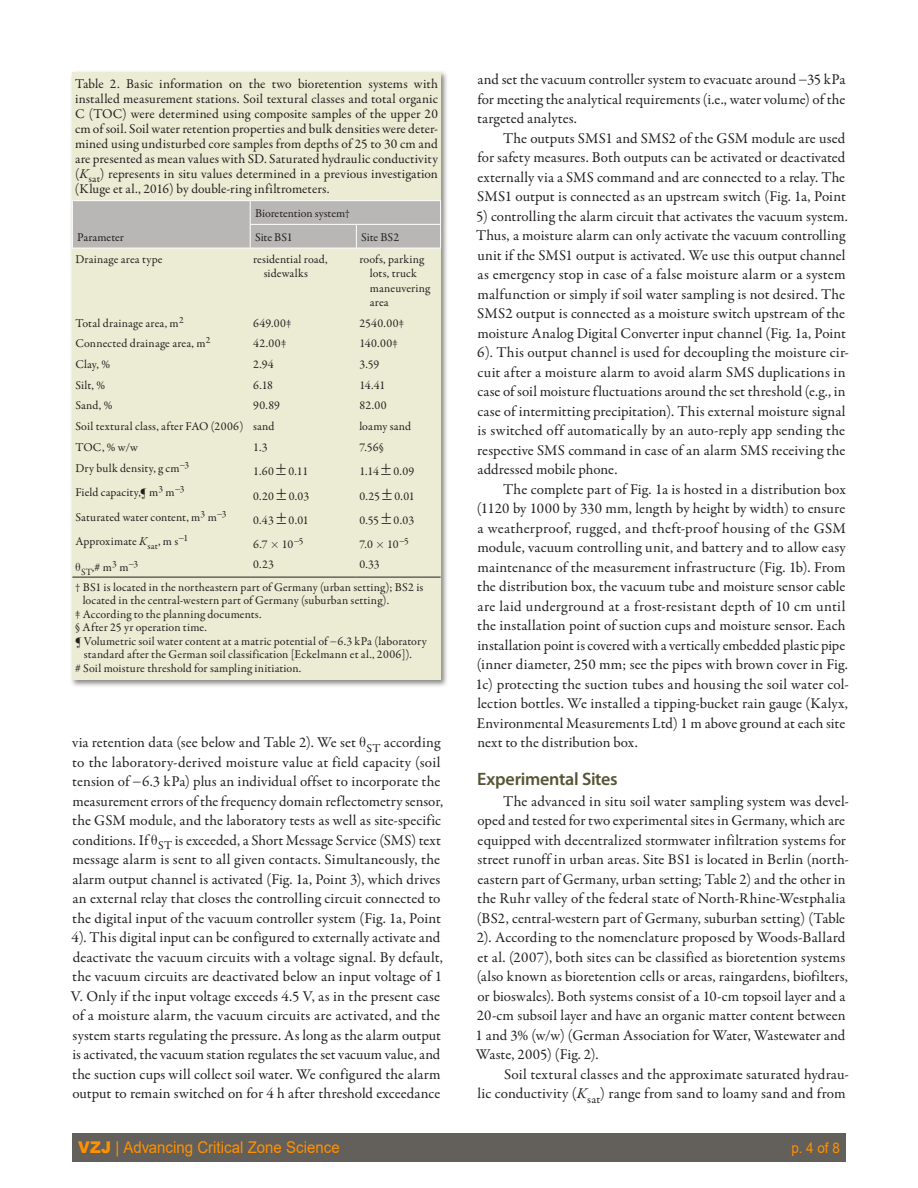
<style>
.page{position:relative;width:918px;height:1188px;background:#fff}
.page>*{position:absolute;margin:0;border:0;box-sizing:border-box;transform-origin:0 0}
.t1{font:600 18px "Myriad Pro";letter-spacing:-.015em;color:#565434}
.t2{font:16.2px "Arial";color:#ff9100;scale:.93 1}
.t3{font:15px/19.5px "Garamond Premr Pro";letter-spacing:.005em;color:#231f20}
.t4{font:14.55px "Arial";color:#ff9100;scale:.93 1}
.t5{font:13.5px/15px "Garamond Premr Pro";letter-spacing:.005em;color:#231f20;text-align:justify}
.t6{font:12px/14.4px "Garamond Premr Pro";letter-spacing:.01em;color:#231f20}
.t7{font:9.6px "Garamond Premr Pro";color:#231f20}
.s1{font-style:italic}
.s2{font-size:12px}
.s3{font-weight:900}
</style>
<div class="page">
<div style="left:72px;top:1133px;width:774px;height:28px;background:#635f5b"></div>
<div style="left:70px;top:70px;width:379px;height:618px;background:#635f5b;opacity:.75"></div>
<div style="left:72px;top:72px;width:369px;height:608px;background:#ececd4"></div>
<hr style="left:72px;top:200px;width:178px;height:1px;background:#fff">
<hr style="left:250px;top:200px;width:106px;height:1px;background:#fff">
<hr style="left:356px;top:200px;width:85px;height:1px;background:#fff">
<svg style="left:72px;top:201px;width:369px;height:47px"></svg>
<hr style="left:72px;top:248px;width:178px;height:1px;background:#fff">
<hr style="left:250px;top:248px;width:106px;height:1px;background:#fff">
<hr style="left:356px;top:248px;width:85px;height:1px;background:#fff">
<hr style="left:72px;top:577px;width:178px;height:1px;background:#231f20">
<hr style="left:250px;top:577px;width:106px;height:1px;background:#231f20">
<hr style="left:356px;top:577px;width:85px;height:1px;background:#231f20">
<p class="t5" style="left:75px;top:76px;width:365px">Table 2. Basic information on the two bioretention systems with installed measurement stations. Soil textural classes and total organic C (TOC) were determined using composite samples of the upper 20 cm of soil. Soil water retention properties and bulk densities were deter&shy;mined using undisturbed core samples from depths of 25 to 30 cm and are presented as mean values with SD. Saturated hydraulic conductivity (<span class="s1">K</span><sub>sat</sub>) represents in situ values determined in a previous investigation (Kluge et al., 2016) by double-ring infiltrometers.</p>
<p class="t6" style="left:77px;top:230px;width:48px">Parameter</p>
<p class="t6" style="left:255px;top:202px;width:97px;line-height:23.7px">Bioretention system†<br>Site BS1</p>
<p class="t6" style="left:361px;top:230px;width:39px">Site BS2</p>
<p class="t6" style="left:75px;top:252px;width:89px">Drainage area type</p>
<p class="t6" style="left:264px;top:252px;width:66px;text-indent:-10px">residential road, sidewalks</p>
<p class="t6" style="left:370px;top:252px;width:62px;text-indent:-10px">roofs, parking lots, truck maneuvering area</p>
<p class="t6" style="left:75px;top:316px;width:110px">Total drainage area, m<sup>2</sup></p>
<p class="t6" style="left:253px;top:316px;width:40px">649.00‡</p>
<p class="t6" style="left:359px;top:316px;width:46px">2540.00‡</p>
<p class="t6" style="left:75px;top:337px;width:137px">Connected drainage area, m<sup>2</sup></p>
<p class="t6" style="left:253px;top:337px;width:35px">42.00‡</p>
<p class="t6" style="left:359px;top:337px;width:40px">140.00‡</p>
<p class="t6" style="left:75px;top:357px;width:36px">Clay, %</p>
<p class="t6" style="left:253px;top:357px;width:22px">2.94</p>
<p class="t6" style="left:359px;top:357px;width:21px">3.59</p>
<p class="t6" style="left:75px;top:378px;width:31px">Silt, %</p>
<p class="t6" style="left:253px;top:378px;width:21px">6.18</p>
<p class="t6" style="left:359px;top:378px;width:27px">14.41</p>
<p class="t6" style="left:75px;top:399px;width:39px">Sand, %</p>
<p class="t6" style="left:253px;top:399px;width:28px">90.89</p>
<p class="t6" style="left:359px;top:399px;width:29px">82.00</p>
<p class="t6" style="left:75px;top:419px;width:201px">Soil textural class, after FAO (2006) sand</p>
<p class="t6" style="left:359px;top:419px;width:53px">loamy sand</p>
<p class="t6" style="left:75px;top:440px;width:64px">TOC, % w/w</p>
<p class="t6" style="left:253px;top:440px;width:16px">1.3</p>
<p class="t6" style="left:359px;top:440px;width:26px">7.56§</p>
<p class="t6" style="left:75px;top:461px;width:115px">Dry bulk density, g cm <sup>3</sup></p>
<p class="t6" style="left:253px;top:465px;width:57px">1.60 0.11</p>
<p class="t6" style="left:359px;top:465px;width:56px">1.14 0.09</p>
<p class="t6" style="left:75px;top:485px;width:111px">Field capacity,¶ m<sup>3</sup> m <sup>3</sup></p>
<p class="t6" style="left:253px;top:489px;width:58px">0.20 0.03</p>
<p class="t6" style="left:359px;top:489px;width:57px">0.25 0.01</p>
<p class="t6" style="left:75px;top:510px;width:153px">Saturated water content, m<sup>3</sup> m <sup>3</sup></p>
<p class="t6" style="left:253px;top:514px;width:57px">0.43 0.01</p>
<p class="t6" style="left:359px;top:514px;width:56px">0.55 0.03</p>
<p class="t6" style="left:75px;top:534px;width:114px">Approximate <span class="s1">K</span><sub>sat</sub>, m s <sup>1</sup></p>
<p class="t6" style="left:253px;top:537px;width:52px">6.7 10 <sup>5</sup></p>
<p class="t6" style="left:359px;top:537px;width:51px">7.0 10 <sup>5</sup></p>
<p class="t7" style="left:75px;top:562px;width:64px">❑ST<span class="s2">,# m</span>3 <span class="s2">m</span> 3</p>
<p class="t6" style="left:253px;top:558px;width:22px">0.23</p>
<p class="t6" style="left:75px;top:554px;width:350px;line-height:22.5px;text-indent:284px">0.33<br>† BS1 is located in the northeastern part of Germany (urban setting); BS2 is</p>
<p class="t6" style="left:83px;top:594px;width:308px">located in the central-western part of Germany (suburban setting).</p>
<p class="t6" style="left:75px;top:607px;width:188px">‡ According to the planning documents.</p>
<p class="t6" style="left:75px;top:621px;width:134px">§ After 25 yr operation time.</p>
<p class="t6" style="left:75px;top:634px;width:353px">¶ Volumetric soil water content at a matric potential of 6.3 kPa (laboratory</p>
<p class="t6" style="left:84px;top:648px;width:330px">standard after the German soil classification [Eckelmann et al., 2006]).</p>
<p class="t6" style="left:75px;top:661px;width:228px"># Soil moisture threshold for sampling initiation.</p>
<p class="t3" style="left:71px;top:733px;width:374px">via retention data (see below and Table 2). We set ❑<sub>ST</sub> according to the laboratory-derived moisture value at field capacity (soil tension of 6.3 kPa) plus an individual offset to incorporate the measurement errors of the frequency domain reflectometry sensor, the GSM module, and the laboratory tests as well as site-specific conditions. If ❑<sub>ST</sub> is exceeded, a Short Message Service (SMS) text message alarm is sent to all given contacts. Simultaneously, the alarm output channel is activated (Fig. 1a, Point 3), which drives an external relay that closes the controlling circuit connected to the digital input of the vacuum controller system (Fig. 1a, Point 4). This digital input can be configured to externally activate and deactivate the vacuum circuits with a voltage signal. By default, the vacuum circuits are deactivated below an input voltage of 1<br>V. Only if the input voltage exceeds 4.5 V, as in the present case of a moisture alarm, the vacuum circuits are activated, and the system starts regulating the pressure. As long as the alarm output is activated, the vacuum station regulates the set vacuum value, and the suction cups will collect soil water. We configured the alarm output to remain switched on for 4 h after threshold exceedance</p>
<p class="t3" style="left:477px;top:70px;width:370px;text-align:justify">and set the vacuum controller system to evacuate around 35 kPa for meeting the analytical requirements (i.e., water volume) of the targeted analytes.</p>
<p class="t3" style="left:477px;top:128px;width:370px;text-align:justify;text-indent:26px">The outputs SMS1 and SMS2 of the GSM module are used for safety measures. Both outputs can be activated or deactivated externally via a SMS command and are connected to a relay. The SMS1 output is connected as an upstream switch (Fig. 1a, Point</p>
<p class="t3" style="left:476px;top:206px;width:374px">5) controlling the alarm circuit that activates the vacuum system.<br>Thus, a moisture alarm can only activate the vacuum controlling unit if the SMS1 output is activated. We use this output channel as emergency stop in case of a false moisture alarm or a system malfunction or simply if soil water sampling is not desired. The SMS2 output is connected as a moisture switch upstream of the moisture Analog Digital Converter input channel (Fig. 1a, Point 6). This output channel is used for decoupling the moisture cir&shy;cuit after a moisture alarm to avoid alarm SMS duplications in case of soil moisture fluctuations around the set threshold (e.g., in case of intermitting precipitation). This external moisture signal is switched off automatically by an auto-reply app sending the respective SMS command in case of an alarm SMS receiving the addressed mobile phone.</p>
<p class="t3" style="left:476px;top:479px;width:375px;text-indent:27px">The complete part of Fig. 1a is hosted in a distribution box (1120 by 1000 by 330 mm, length by height by width) to ensure a weatherproof, rugged, and theft-proof housing of the GSM module, vacuum controlling unit, and battery and to allow easy maintenance of the measurement infrastructure (Fig. 1b). From the distribution box, the vacuum tube and moisture sensor cable are laid underground at a frost-resistant depth of 10 cm until the installation point of suction cups and moisture sensor. Each installation point is covered with a vertically embedded plastic pipe (inner diameter, 250 mm; see the pipes with brown cover in Fig.<br>1c) protecting the suction tubes and housing the soil water col&shy;lection bottles. We installed a tipping-bucket rain gauge (Kalyx, Environmental Measurements Ltd) 1 m above ground at each site next to the distribution box.</p>
<p class="t1" style="left:477px;top:767px;width:142px">Experimental Sites</p>
<p class="t3" style="left:476px;top:791px;width:375px;text-indent:27px">The advanced in situ soil water sampling system was devel&shy;oped and tested for two experimental sites in Germany, which are equipped with decentralized stormwater infiltration systems for street runoff in urban areas. Site BS1 is located in Berlin (north&shy;eastern part of Germany, urban setting; Table 2) and the other in the Ruhr valley of the federal state of North-Rhine-Westphalia (BS2, central-western part of Germany, suburban setting) (Table 2). According to the nomenclature proposed by Woods-Ballard et al. (2007), both sites can be classified as bioretention systems (also known as bioretention cells or areas, raingardens, biofilters, or bioswales). Both systems consist of a 10-cm topsoil layer and a 20-cm subsoil layer and have an organic matter content between 1 and 3% (w/w) (German Association for Water, Wastewater and Waste, 2005) (Fig. 2).</p>
<p class="t3" style="left:478px;top:1064px;width:373px;text-align:right">Soil textural classes and the approximate saturated hydrau-<br>lic conductivity (<span class="s1">K</span><sub>sat</sub>) range from sand to loamy sand and from</p>
<p class="t2" style="left:78px;top:1136px;width:283px"><span class="s3">VZJ</span> | Advancing Critical Zone Science</p>
<p class="t4" style="left:791px;top:1137px;width:54px">p. 4 of 8</p>
</div>
